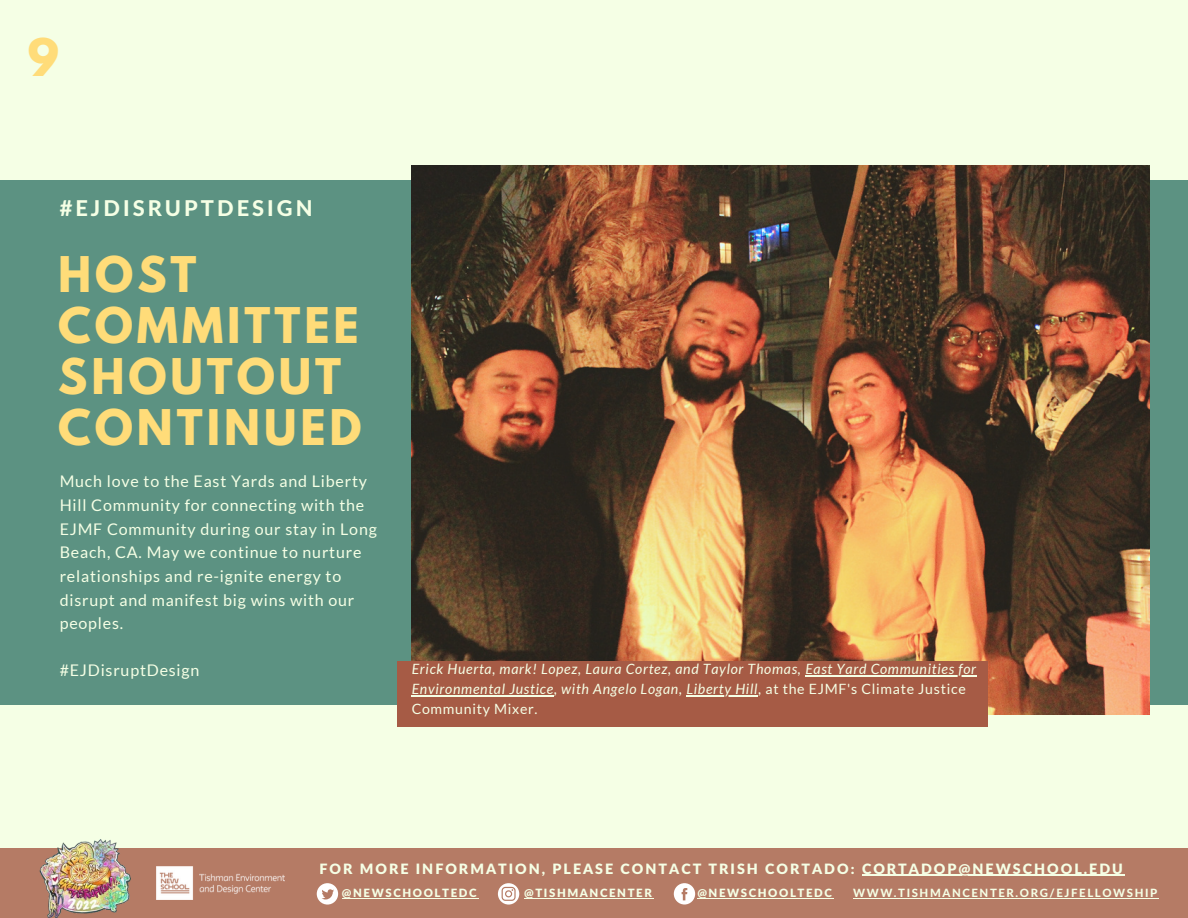
<style>
.page{position:relative;width:1188px;height:918px;background:#f5ffe5}
.page>*{position:absolute;margin:0;border:0;box-sizing:border-box;transform-origin:0 0}
.t1{font:700 45.9px "League Spartan";color:#ffdc79}
.t2{font:700 43.5px/51px "League Spartan";letter-spacing:.09em;color:#ffdc79}
.t3{font:800 21.75px "Lato Latin";letter-spacing:.14em;color:#f5ffe5}
.t4{font:16.05px/23.7px "Lato";letter-spacing:.05em;color:#f5ffe5}
.t5{font:900 14.25px "Lato Latin";letter-spacing:.14em;color:#f5ffe5}
.t6{font:italic 14.1px/20.2px "Lato";letter-spacing:.05em;color:#f5ffe5}
.t7{font:900 11.4px "Lato Latin";letter-spacing:.14em;color:#f5ffe5}
.t8{font:800 11.4px "Lato Latin";letter-spacing:.14em;color:#f5ffe5}
.s1{font-style:normal}
</style>
<div class="page">
<div style="left:0;top:180px;width:1188px;height:525px;background:#5c9282"></div>
<img style="left:412px;top:165px;width:738px;height:549px">
<div style="left:398px;top:661px;width:589px;height:66px;background:#a65b45"></div>
<hr style="left:805px;top:675px;width:172px;height:1px;background:#f5ffe5">
<hr style="left:412px;top:695px;width:142px;height:1px;background:#f5ffe5">
<hr style="left:686px;top:695px;width:72px;height:1px;background:#f5ffe5">
<div style="left:0;top:849px;width:1188px;height:69px;background:#b57b65"></div>
<svg style="left:317px;top:883px;width:21px;height:22px"></svg>
<svg style="left:498px;top:883px;width:21px;height:22px"></svg>
<svg style="left:674px;top:883px;width:21px;height:22px"></svg>
<hr style="left:862px;top:875px;width:263px;height:1px;background:#f5ffe5">
<hr style="left:342px;top:898px;width:136px;height:1px;background:#f5ffe5">
<hr style="left:697px;top:898px;width:137px;height:1px;background:#f5ffe5">
<hr style="left:524px;top:898px;width:129px;height:1px;background:#f5ffe5">
<hr style="left:853px;top:898px;width:306px;height:1px;background:#f5ffe5">
<img style="left:27px;top:839px;width:116px;height:79px">
<img style="left:156px;top:867px;width:128px;height:32px">
<h1 class="t1" style="left:28px;top:34px;width:33px">9</h1>
<h3 class="t3" style="left:60px;top:199px;width:254px">#EJDISRUPTDESIGN</h3>
<h2 class="t2" style="left:58px;top:254px;width:305px">HOST<br>COMMITTEE<br>SHOUTOUT<br>CONTINUED</h2>
<p class="t4" style="left:60px;top:469px;width:319px">Much love to the East Yards and Liberty Hill Community for connecting with the EJMF Community during our stay in Long Beach, CA. May we continue to nurture relationships and re-ignite energy to disrupt and manifest big wins with our peoples.</p>
<p class="t4" style="left:60px;top:658px;width:141px">#EJDisruptDesign</p>
<p class="t6" style="left:412px;top:658px;width:566px">Erick Huerta, mark! Lopez, Laura Cortez, and Taylor Thomas, East Yard Communities for<br>Environmental Justice, with Angelo Logan, Liberty Hill<span class="s1">, at the EJMF's Climate Justice<br>Community Mixer.</span></p>
<p class="t5" style="left:320px;top:862px;width:805px">FOR MORE INFORMATION, PLEASE CONTACT TRISH CORTADO: CORTADOP@NEWSCHOOL.EDU</p>
<p class="t7" style="left:342px;top:888px;width:136px">@NEWSCHOOLTEDC</p>
<p class="t7" style="left:524px;top:888px;width:129px">@TISHMANCENTER</p>
<p class="t7" style="left:697px;top:888px;width:136px">@NEWSCHOOLTEDC</p>
<p class="t8" style="left:853px;top:888px;width:306px">WWW.TISHMANCENTER.ORG/EJFELLOWSHIP</p>
</div>
